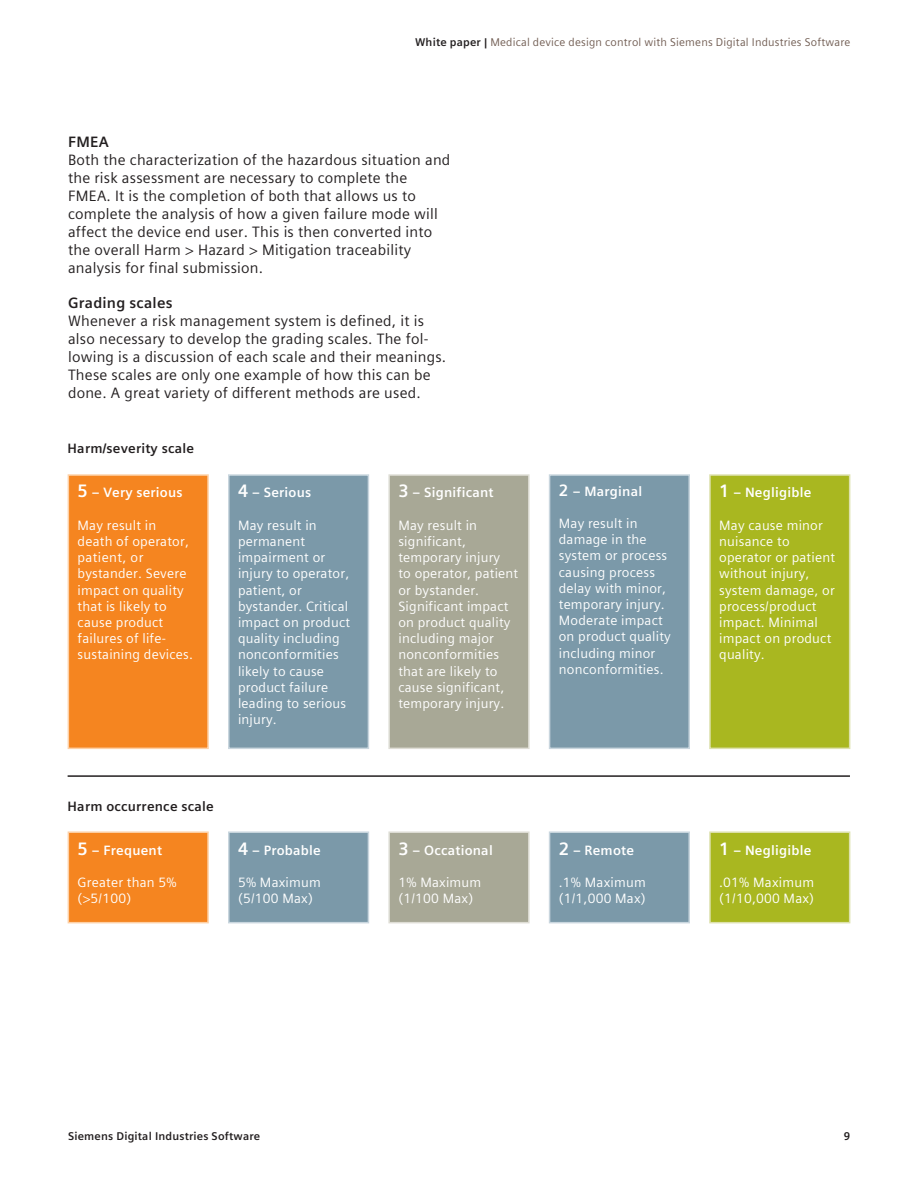
<style>
.page{position:relative;width:918px;height:1188px;background:#fff}
.page>*{position:absolute;margin:0;border:0;box-sizing:border-box;transform-origin:0 0}
.t1{font:15px/18px "Siemens Sans Global";letter-spacing:.015em;color:#231f20}
.t2{font:700 15px "Siemens Sans Global";letter-spacing:.015em;color:#231f20}
.t3{font:13.5px/16.2px "Siemens Sans Global";letter-spacing:.015em;color:#fff}
.t4{font:700 13.5px "Siemens Sans Global";letter-spacing:.015em;color:#fff}
.t5{font:700 13.5px "Siemens Sans Global";letter-spacing:.015em;color:#231f20}
.t6{font:11.25px "Siemens Sans Global";letter-spacing:.015em;color:#725e54}
.t7{font:700 11.25px "Siemens Sans Global";letter-spacing:.015em;color:#231f20}
.s1{font-weight:700;color:#231f20}
.s2{font-size:18px}
.s3{font-size:16.5px}
</style>
<div class="page">
<div style="left:68px;top:475px;width:140px;height:273px;background:#f58520"></div>
<div style="left:68px;top:474px;width:141px;height:275px;border:2px solid #fdd0a6"></div>
<div style="left:68px;top:832px;width:140px;height:91px;background:#f58520"></div>
<div style="left:68px;top:831px;width:141px;height:92px;border:2px solid #fdd0a6"></div>
<div style="left:389px;top:475px;width:140px;height:273px;background:#a8a896"></div>
<div style="left:388px;top:474px;width:142px;height:275px;border:2px solid #deddd5"></div>
<div style="left:389px;top:832px;width:140px;height:91px;background:#a8a896"></div>
<div style="left:388px;top:831px;width:142px;height:92px;border:2px solid #deddd5"></div>
<div style="left:229px;top:475px;width:139px;height:273px;background:#7b99a9"></div>
<div style="left:228px;top:474px;width:141px;height:275px;border:2px solid #c9d6de"></div>
<div style="left:229px;top:832px;width:139px;height:91px;background:#7b99a9"></div>
<div style="left:228px;top:831px;width:141px;height:92px;border:2px solid #c9d6de"></div>
<div style="left:550px;top:475px;width:139px;height:273px;background:#7b99a9"></div>
<div style="left:549px;top:474px;width:141px;height:275px;border:2px solid #c9d6de"></div>
<div style="left:550px;top:832px;width:139px;height:91px;background:#7b99a9"></div>
<div style="left:549px;top:831px;width:141px;height:92px;border:2px solid #c9d6de"></div>
<div style="left:710px;top:475px;width:140px;height:273px;background:#a9b720"></div>
<div style="left:709px;top:474px;width:141px;height:275px;border:2px solid #dde1ad"></div>
<div style="left:710px;top:832px;width:140px;height:91px;background:#a9b720"></div>
<div style="left:709px;top:831px;width:141px;height:92px;border:2px solid #dde1ad"></div>
<hr style="left:68px;top:775px;width:782px;height:2px;background:#231f20">
<p class="t6" style="left:415px;top:34px;width:437px"><span class="s1">White paper |</span> Medical device design control with Siemens Digital Industries Software</p>
<p class="t2" style="left:68px;top:130px;width:42px">FMEA</p>
<p class="t1" style="left:68px;top:151px;width:384px">Both the characterization of the hazardous situation and the risk assessment are necessary to complete the FMEA. It is the completion of both that allows us to complete the analysis of how a given failure mode will affect the device end user. This is then converted into the overall Harm &gt; Hazard &gt; Mitigation traceability analysis for final submission.</p>
<p class="t2" style="left:68px;top:291px;width:106px">Grading scales</p>
<p class="t1" style="left:68px;top:312px;width:380px">Whenever a risk management system is defined, it is also necessary to develop the grading scales. The fol&shy;lowing is a discussion of each scale and their meanings.<br>These scales are only one example of how this can be done. A great variety of different methods are used.</p>
<p class="t5" style="left:68px;top:438px;width:128px">Harm/severity scale</p>
<p class="t4" style="left:78px;top:482px;width:107px"><span class="s2">5</span> – Very serious</p>
<p class="t3" style="left:78px;top:517px;width:117px">May result in death of operator, patient, or bystander. Severe impact on quality that is likely to cause product failures of life&shy;sustaining devices.</p>
<p class="t4" style="left:238px;top:482px;width:75px"><span class="s2">4</span> – Serious</p>
<p class="t3" style="left:238px;top:517px;width:114px">May result in permanent impairment or injury to operator, patient, or bystander. Critical impact on product quality including nonconformities likely to cause product failure leading to serious injury.</p>
<p class="t5" style="left:68px;top:796px;width:148px">Harm occurrence scale</p>
<p class="t4" style="left:78px;top:840px;width:86px"><span class="s2">5</span> – Frequent</p>
<p class="t3" style="left:78px;top:874px;width:101px">Greater than 5% (&gt;5/100)</p>
<p class="t4" style="left:238px;top:840px;width:84px"><span class="s2">4</span> – Probable</p>
<p class="t3" style="left:238px;top:874px;width:84px">5% Maximum (5/100 Max)</p>
<p class="t4" style="left:398px;top:482px;width:97px"><span class="s2">3</span> – Significant</p>
<p class="t3" style="left:398px;top:517px;width:121px">May result in significant, temporary injury<br>to operator, patient or bystander.<br>Significant impact on product quality including major nonconformities that are likely to cause significant, temporary injury.</p>
<p class="t4" style="left:559px;top:481px;width:85px"><span class="s3">2</span> – Marginal</p>
<p class="t3" style="left:559px;top:515px;width:114px">May result in damage in the system or process causing process delay with minor, temporary injury.<br>Moderate impact on product quality including minor nonconformities.</p>
<p class="t4" style="left:719px;top:482px;width:94px"><span class="s2">1</span> – Negligible</p>
<p class="t3" style="left:719px;top:517px;width:117px">May cause minor nuisance to operator or patient without injury, system damage, or process/product impact. Minimal impact on product quality.</p>
<p class="t4" style="left:398px;top:840px;width:96px"><span class="s2">3</span> – Occational</p>
<p class="t3" style="left:398px;top:874px;width:84px">1% Maximum (1/100 Max)</p>
<p class="t4" style="left:559px;top:840px;width:77px"><span class="s2">2</span> – Remote</p>
<p class="t3" style="left:559px;top:874px;width:88px">.1% Maximum (1/1,000 Max)</p>
<p class="t4" style="left:719px;top:840px;width:94px"><span class="s2">1</span> – Negligible</p>
<p class="t3" style="left:719px;top:874px;width:96px">.01% Maximum (1/10,000 Max)</p>
<p class="t7" style="left:68px;top:1127px;width:194px">Siemens Digital Industries Software</p>
<p class="t7" style="left:844px;top:1127px;width:8px">9</p>
</div>
